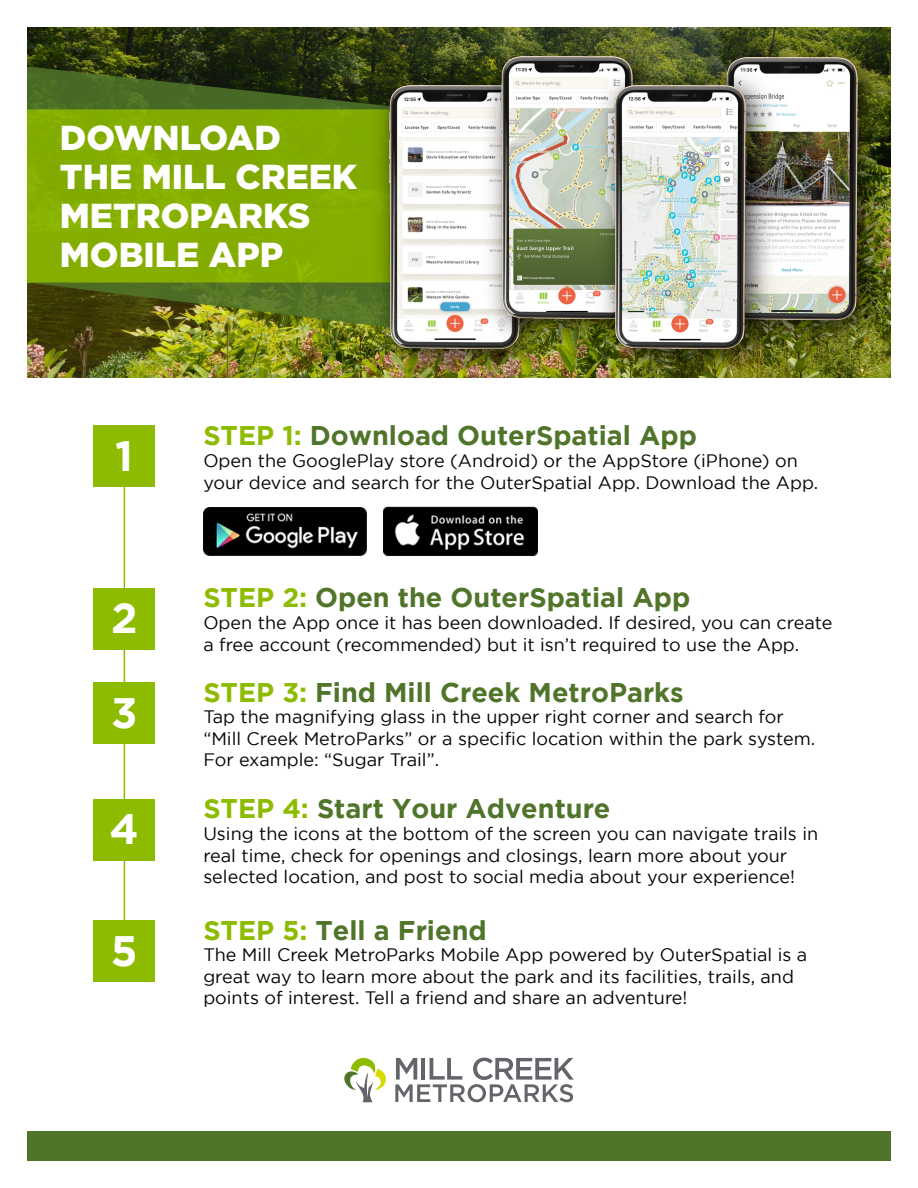
<style>
.page{position:relative;width:918px;height:1188px;background:#fff}
.page>*{position:absolute;margin:0;border:0;box-sizing:border-box;transform-origin:0 0}
.t1{font:700 42.45px "Gotham";color:#fff}
.t2{font:900 34.65px/38.8px "Gotham";color:#fff}
.t3{font:700 27px "Gotham";color:#50752a}
.t4{font:18px/21.6px "Gotham";color:#050504}
.s1{color:#8dbb00}
</style>
<div class="page">
<img style="left:27px;top:27px;width:864px;height:351px">
<div style="left:27px;top:109px;width:380px;height:173px;background:#83ad01"></div>
<svg style="left:27px;top:67px;width:333px;height:43px;background:#39501b"></svg>
<img style="left:27px;top:282px;width:333px;height:48px">
<img style="left:360px;top:58px;width:202px;height:320px">
<img style="left:384px;top:80px;width:88px;height:274px">
<img style="left:697px;top:29px;width:194px;height:332px">
<img style="left:722px;top:51px;width:141px;height:275px">
<img style="left:472px;top:28px;width:202px;height:331px">
<img style="left:497px;top:50px;width:141px;height:274px">
<img style="left:585px;top:58px;width:202px;height:320px">
<img style="left:609px;top:80px;width:141px;height:274px">
<div style="left:27px;top:1131px;width:864px;height:30px;background:#50752a"></div>
<img style="left:203px;top:507px;width:163px;height:49px">
<img style="left:383px;top:506px;width:154px;height:50px">
<hr style="left:124px;top:483px;width:1px;height:118px;background:#8dbb00">
<hr style="left:124px;top:633px;width:1px;height:55px;background:#8dbb00">
<hr style="left:124px;top:730px;width:1px;height:75px;background:#8dbb00">
<hr style="left:124px;top:847px;width:1px;height:79px;background:#8dbb00">
<svg style="left:395px;top:1058px;width:179px;height:44px"></svg>
<svg style="left:344px;top:1057px;width:42px;height:45px"></svg>
<div style="left:94px;top:426px;width:61px;height:61px;background:#8dbb00"></div>
<div style="left:94px;top:588px;width:61px;height:61px;background:#8dbb00"></div>
<div style="left:94px;top:682px;width:61px;height:62px;background:#8dbb00"></div>
<div style="left:94px;top:799px;width:61px;height:61px;background:#8dbb00"></div>
<div style="left:94px;top:920px;width:61px;height:62px;background:#8dbb00"></div>
<h2 class="t2" style="left:60px;top:117px;width:299px">DOWNLOAD<br>THE MILL CREEK<br>METROPARKS<br>MOBILE APP</h2>
<h1 class="t1" style="left:115px;top:432px;width:19px">1</h1>
<h1 class="t1" style="left:111px;top:594px;width:28px">2</h1>
<h1 class="t1" style="left:111px;top:688px;width:28px">3</h1>
<h1 class="t1" style="left:110px;top:805px;width:31px">4</h1>
<h1 class="t1" style="left:111px;top:926px;width:28px">5</h1>
<h3 class="t3" style="left:203px;top:420px;width:495px"><span class="s1">STEP 1:</span> Download OuterSpatial App</h3>
<p class="t4" style="left:203px;top:449px;width:616px">Open the GooglePlay store (Android) or the AppStore (iPhone) on your device and search for the OuterSpatial App. Download the App.</p>
<h3 class="t3" style="left:203px;top:582px;width:488px"><span class="s1">STEP 2:</span> Open the OuterSpatial App</h3>
<p class="t4" style="left:203px;top:612px;width:631px">Open the App once it has been downloaded. If desired, you can create a free account (recommended) but it isn’t required to use the App.</p>
<h3 class="t3" style="left:203px;top:677px;width:482px"><span class="s1">STEP 3:</span> Find Mill Creek MetroParks</h3>
<p class="t4" style="left:203px;top:706px;width:613px">Tap the magnifying glass in the upper right corner and search for “Mill Creek MetroParks” or a specific location within the park system.<br>For example: “Sugar Trail”.</p>
<h3 class="t3" style="left:203px;top:793px;width:409px"><span class="s1">STEP 4:</span> Start Your Adventure</h3>
<p class="t4" style="left:203px;top:823px;width:616px">Using the icons at the bottom of the screen you can navigate trails in real time, check for openings and closings, learn more about your selected location, and post to social media about your experience!</p>
<h3 class="t3" style="left:203px;top:914px;width:285px"><span class="s1">STEP 5:</span> Tell a Friend</h3>
<p class="t4" style="left:203px;top:944px;width:605px">The Mill Creek MetroParks Mobile App powered by OuterSpatial is a great way to learn more about the park and its facilities, trails, and points of interest. Tell a friend and share an adventure!</p>
</div>
